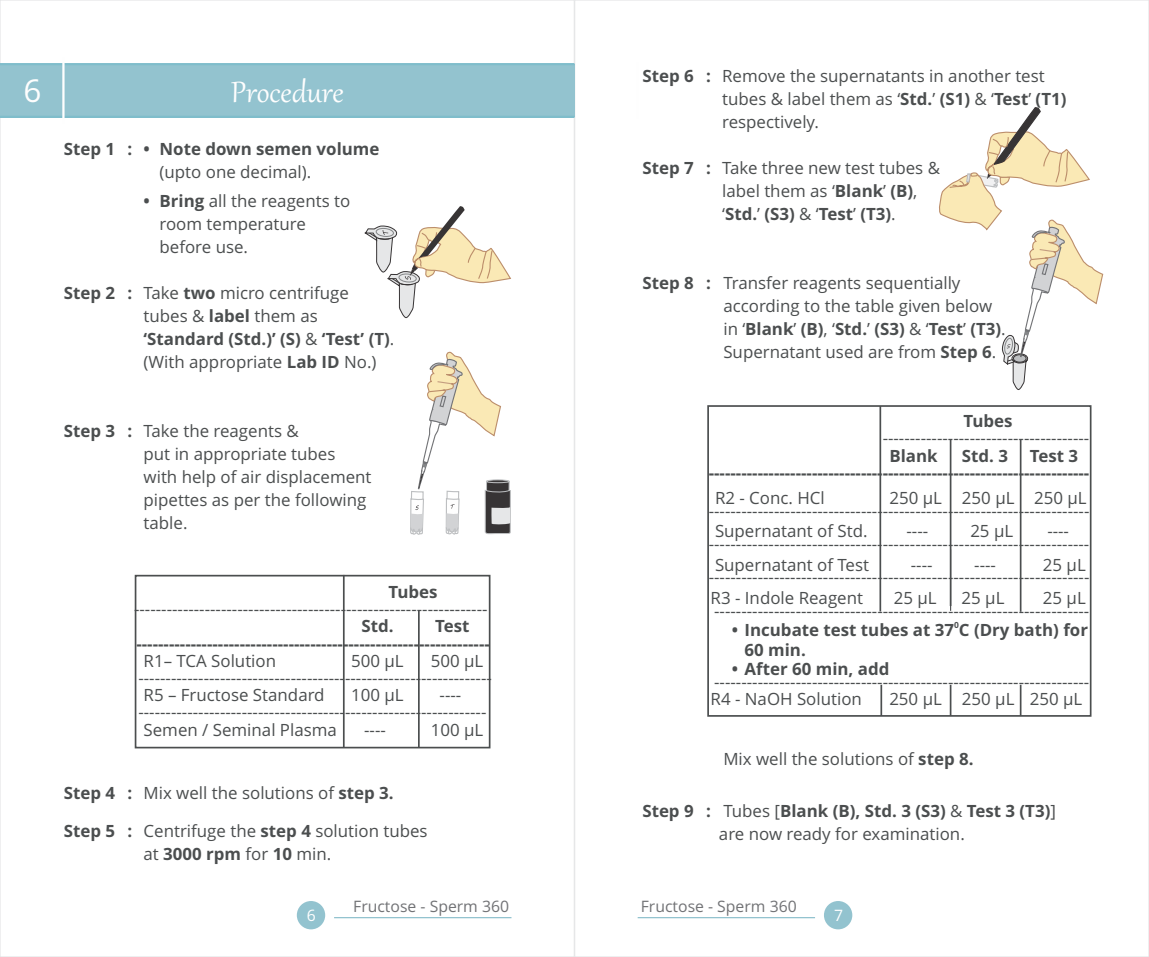
<style>
.page{position:relative;width:1149px;height:957px;background:#fff}
.page>*{position:absolute;margin:0;border:0;box-sizing:border-box;transform-origin:0 0}
.t1{font:36px "Gabriola";color:#fefefe}
.t2{font:31.5px "Open Sans";color:#fefefe}
.t3{font:16.88px/22.9px "Open Sans";color:#4b4e4f}
.t4{font:700 16.88px/17.3px "Open Sans";color:#4b4e4f}
.t5{font:15.75px "Open Sans";color:#727376}
.t6{font:15.75px "Open Sans";color:#fefefe}
.t7{font:700 8.55px "Open Sans";color:#4b4e4f}
.s1{font-weight:700}
</style>
<div class="page">
<div style="left:0;top:64px;width:574px;height:53px;background:#93c3cf"></div>
<hr style="left:0;top:116px;width:574px;height:2px;background:#7fbdcb">
<hr style="left:0;top:63px;width:574px;height:2px;background:#7fbdcb">
<hr style="left:62px;top:58px;width:3px;height:65px;background:#fefefe">
<div style="left:297px;top:901px;width:28px;height:28px;background:#93c3cf;border-radius:50%"></div>
<hr style="left:334px;top:917px;width:177px;height:1px;background:#93c3cf">
<div style="left:823px;top:901px;width:29px;height:28px;background:#93c3cf;border-radius:50%"></div>
<hr style="left:637px;top:917px;width:177px;height:1px;background:#93c3cf">
<svg style="left:364px;top:206px;width:147px;height:113px"></svg>
<svg style="left:939px;top:108px;width:164px;height:282px"></svg>
<svg style="left:409px;top:352px;width:101px;height:397px"></svg>
<div style="left:135px;top:575px;width:355px;height:173px;border:2px solid #4b4e4f"></div>
<hr style="left:343px;top:575px;width:1px;height:172px;background:#4b4e4f">
<hr style="left:418px;top:610px;width:1px;height:137px;background:#4b4e4f">
<div style="left:707px;top:405px;width:384px;height:312px;border:2px solid #4b4e4f"></div>
<hr style="left:949px;top:439px;width:2px;height:167px;background:#4b4e4f">
<hr style="left:1019px;top:440px;width:2px;height:172px;background:#4b4e4f">
<hr style="left:949px;top:549px;width:1px;height:62px;background:#4b4e4f">
<hr style="left:1019px;top:685px;width:2px;height:31px;background:#4b4e4f">
<hr style="left:949px;top:685px;width:2px;height:31px;background:#4b4e4f">
<hr style="left:880px;top:685px;width:1px;height:31px;background:#4b4e4f">
<hr style="left:879px;top:406px;width:1px;height:205px;background:#4b4e4f">
<h2 class="t2" style="left:23px;top:78px;width:20px">6</h2>
<h1 class="t1" style="left:231px;top:78px;width:114px">Procedure</h1>
<p class="t4" style="left:64px;top:142px;width:317px">Step 1 : • Note down semen volume</p>
<p class="t3" style="left:159px;top:162px;width:153px">(upto one decimal).</p>
<p class="t3" style="left:159px;top:191px;width:192px;text-indent:-16px"><span class="s1">• Bring</span> all the reagents to room temperature before use.</p>
<p class="t3" style="left:143px;top:283px;width:252px;text-indent:-80px"><span class="s1">Step 2 :</span> Take <span class="s1">two</span> micro centrifuge tubes &amp; <span class="s1">label</span> them as <span class="s1">‘Standard (Std.)’ (S)</span> &amp; <span class="s1">‘Test’ (T)</span>. (With appropriate <span class="s1">Lab ID</span> No.)</p>
<p class="t3" style="left:143px;top:421px;width:229px;text-indent:-80px"><span class="s1">Step 3 :</span> Take the reagents &amp;<br>put in appropriate tubes with help of air displacement pipettes as per the following table.</p>
<p class="t4" style="left:388px;top:585px;width:50px">Tubes</p>
<p class="t3" style="left:134px;top:599px;width:355px">-----------------------------------------------------------------</p>
<p class="t4" style="left:361px;top:619px;width:34px">Std.</p>
<p class="t4" style="left:136px;top:619px;width:355px;text-indent:299px">Test -----------------------------------------------------------------</p>
<p class="t3" style="left:143px;top:651px;width:134px">R1– TCA Solution</p>
<p class="t3" style="left:351px;top:651px;width:54px">500 µL</p>
<p class="t3" style="left:430px;top:651px;width:54px">500 µL</p>
<p class="t3" style="left:138px;top:668px;width:355px">-----------------------------------------------------------------</p>
<p class="t3" style="left:143px;top:685px;width:182px">R5 – Fructose Standard</p>
<p class="t3" style="left:351px;top:685px;width:54px">100 µL</p>
<p class="t3" style="left:439px;top:685px;width:23px">----</p>
<p class="t3" style="left:138px;top:702px;width:349px">----------------------------------------------------------------</p>
<p class="t3" style="left:143px;top:720px;width:195px">Semen / Seminal Plasma</p>
<p class="t3" style="left:364px;top:720px;width:23px">----</p>
<p class="t3" style="left:430px;top:720px;width:54px">100 µL</p>
<p class="t3" style="left:64px;top:783px;width:331px"><span class="s1">Step 4 :</span> Mix well the solutions of <span class="s1">step 3.</span></p>
<p class="t3" style="left:143px;top:821px;width:285px;text-indent:-80px"><span class="s1">Step 5 :</span> Centrifuge the <span class="s1">step 4</span> solution tubes at <span class="s1">3000 rpm</span> for <span class="s1">10</span> min.</p>
<p class="t3" style="left:722px;top:66px;width:345px;text-indent:-80px"><span class="s1">Step 6 :</span> Remove the supernatants in another test tubes &amp; label them as ‘<span class="s1">Std.</span>’ <span class="s1">(S1)</span> &amp; ‘<span class="s1">Test</span>’ <span class="s1">(T1) </span>respectively.</p>
<p class="t3" style="left:722px;top:158px;width:219px;text-indent:-80px"><span class="s1">Step 7 :</span> Take three new test tubes &amp; label them as ‘<span class="s1">Blank</span>’ <span class="s1">(B)</span>, ‘<span class="s1">Std.</span>’ <span class="s1">(S3)</span> &amp; ‘<span class="s1">Test</span>’ <span class="s1">(T3)</span>.</p>
<p class="t3" style="left:723px;top:273px;width:284px;text-indent:-81px"><span class="s1">Step 8 :</span> Transfer reagents sequentially according to the table given below in ‘<span class="s1">Blank</span>’ <span class="s1">(B)</span>, ‘<span class="s1">Std.</span>’ <span class="s1">(S3)</span> &amp; ‘<span class="s1">Test</span>’ <span class="s1">(T3)</span>.<br>Supernatant used are from <span class="s1">Step 6</span>.</p>
<p class="t4" style="left:963px;top:414px;width:51px">Tubes</p>
<p class="t3" style="left:882px;top:428px;width:208px">--------------------------------------</p>
<p class="t4" style="left:889px;top:448px;width:50px">Blank</p>
<p class="t4" style="left:961px;top:448px;width:48px">Std. 3</p>
<p class="t4" style="left:708px;top:448px;width:382px;text-indent:321px">Test 3 ----------------------------------------------------------------------</p>
<p class="t3" style="left:714px;top:488px;width:111px">R2 - Conc. HCl</p>
<p class="t3" style="left:708px;top:493px;width:382px;line-height:12.6px;text-align:right">250 µL 250 µL 250 µL ----------------------------------------------------------------------</p>
<p class="t3" style="left:714px;top:521px;width:154px">Supernatant of Std.</p>
<p class="t3" style="left:906px;top:521px;width:23px">----</p>
<p class="t3" style="left:970px;top:521px;width:44px">25 µL</p>
<p class="t3" style="left:708px;top:527px;width:382px;line-height:12.6px;text-indent:338px">---- ----------------------------------------------------------------------</p>
<p class="t3" style="left:714px;top:555px;width:156px">Supernatant of Test</p>
<p class="t3" style="left:910px;top:555px;width:23px">----</p>
<p class="t3" style="left:973px;top:555px;width:23px">----</p>
<p class="t3" style="left:708px;top:560px;width:382px;line-height:12.6px;text-align:right">25 µL ----------------------------------------------------------------------</p>
<p class="t3" style="left:710px;top:588px;width:154px">R3 - Indole Reagent</p>
<p class="t3" style="left:893px;top:588px;width:44px">25 µL</p>
<p class="t3" style="left:961px;top:588px;width:44px">25 µL</p>
<p class="t3" style="left:714px;top:593px;width:376px;line-height:12.6px;text-align:right">25 µL ---------------------------------------------------------------------</p>
<p class="t7" style="left:953px;top:621px;width:6px">0</p>
<p class="t4" style="left:744px;top:622px;width:345px;line-height:19.6px;text-indent:-13px">• Incubate test tubes at 37 C (Dry bath) for<br>60 min.</p>
<p class="t4" style="left:731px;top:662px;width:159px">• After 60 min, add</p>
<p class="t3" style="left:710px;top:675px;width:380px;line-height:17.3px">---------------------------------------------------------------------<br>R4 - NaOH Solution</p>
<p class="t3" style="left:889px;top:689px;width:194px">250 µL 250 µL 250 µL</p>
<p class="t3" style="left:723px;top:749px;width:251px">Mix well the solutions of <span class="s1">step 8.</span></p>
<p class="t3" style="left:718px;top:801px;width:338px;text-indent:-77px"><span class="s1">Step 9 :</span> Tubes [<span class="s1">Blank (B), Std. 3 (S3)</span> &amp; <span class="s1">Test 3 (T3)</span>] are now ready for examination.</p>
<p class="t6" style="left:307px;top:908px;width:11px">6</p>
<p class="t5" style="left:353px;top:900px;width:157px">Fructose - Sperm 360</p>
<p class="t6" style="left:833px;top:908px;width:11px">7</p>
<p class="t5" style="left:640px;top:900px;width:157px">Fructose - Sperm 360</p>
</div>
